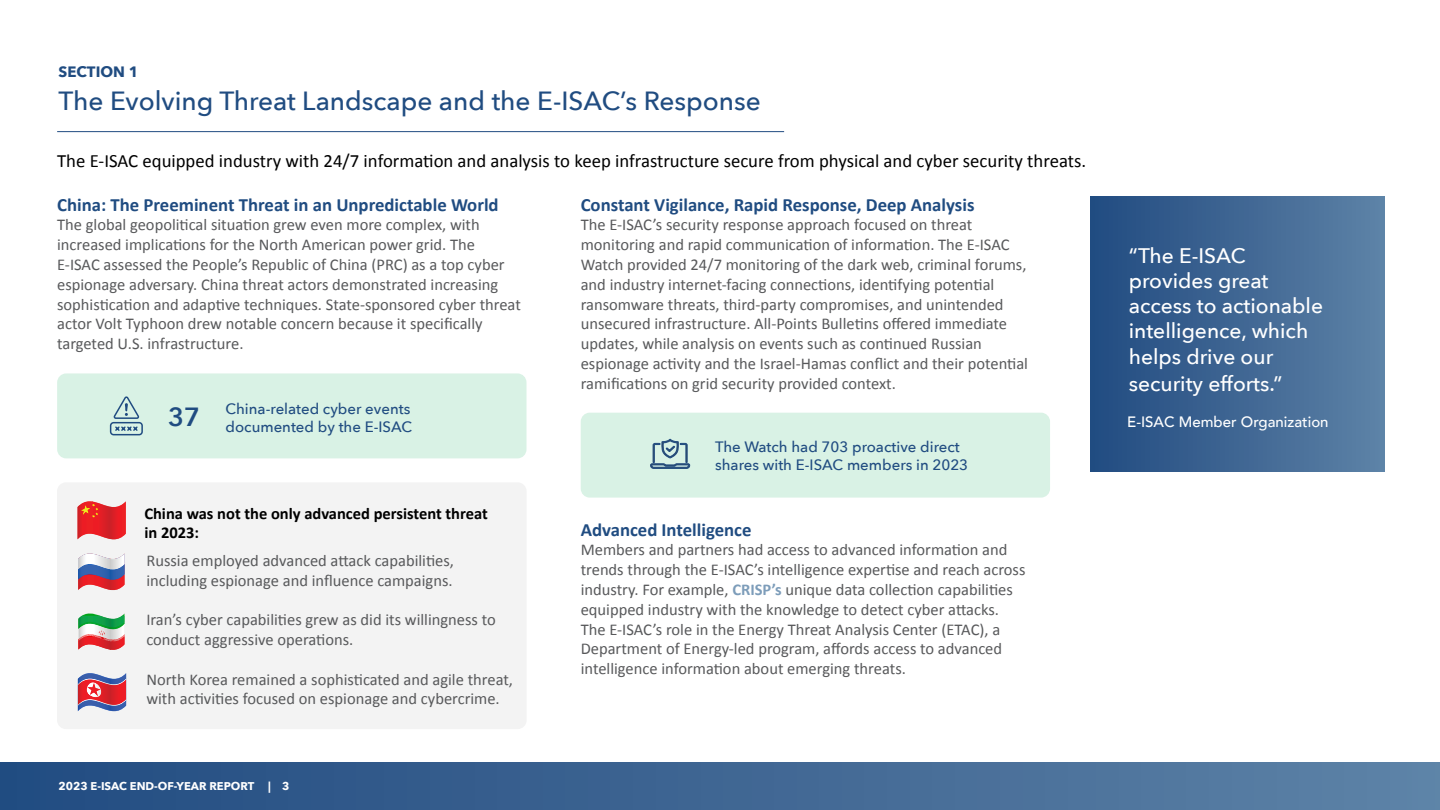
<style>
.page{position:relative;width:1440px;height:810px;background:#fff}
.page>*{position:absolute;margin:0;border:0;box-sizing:border-box;transform-origin:0 0}
.t1{font:500 26.25px "Avenir Next";color:#204c81}
.t2{font:500 21px/25.2px "Avenir Next";color:#fff}
.t3{font:18.75px "Calibri";color:#000}
.t4{font:700 18.75px "Calibri";color:#204c81}
.t5{font:16.5px/19.8px "Calibri";color:#58595b}
.t6{font:700 16.5px/19.8px "Calibri";color:#000}
.t7{font:500 15px/18px "Avenir Next";color:#204c81;text-align:right}
.t8{font:500 15px "Avenir";color:#fff}
.t9{font:700 15px "Avenir Next";color:#204c81}
.t10{font:700 11.25px "Avenir Next";color:#fff}
.s1{font-weight:600;font-size:26.25px}
.s2{font-weight:700;color:#7d9dba}
</style>
<div class="page">
<div style="left:0;top:763px;width:1440px;height:47px;background:linear-gradient(to right,#214b80,#5d82a6)"></div>
<div style="left:1091px;top:197px;width:293px;height:275px;background:linear-gradient(to right,#214b81,#5d82a6)"></div>
<hr style="left:57px;top:131px;width:727px;height:1px;background:#204c81">
<div style="left:57px;top:482px;width:470px;height:247px;background:#f3f3f3;border-radius:9px"></div>
<svg style="left:78px;top:553px;width:47px;height:38px"></svg>
<svg style="left:78px;top:613px;width:47px;height:37px"></svg>
<img style="left:79px;top:624px;width:45px;height:4px">
<svg style="left:78px;top:673px;width:48px;height:39px"></svg>
<div style="left:57px;top:373px;width:469px;height:85px;background:#d9f2e5;border-radius:9px"></div>
<svg style="left:109px;top:396px;width:34px;height:40px"></svg>
<div style="left:581px;top:413px;width:469px;height:85px;background:#d9f2e5;border-radius:9px"></div>
<svg style="left:77px;top:501px;width:49px;height:39px;background:#e64748"></svg>
<svg style="left:650px;top:412px;width:40px;height:57px"></svg>
<p class="t9" style="left:59px;top:59px;width:81px">SECTION 1</p>
<h1 class="t1" style="left:59px;top:78px;width:704px">The Evolving Threat Landscape and the E-ISAC’s Response</h1>
<p class="t3" style="left:57px;top:148px;width:1030px">The E-ISAC equipped industry with 24/7 information and analysis to keep infrastructure secure from physical and cyber security threats.</p>
<p class="t4" style="left:57px;top:191px;width:443px">China: The Preeminent Threat in an Unpredictable World</p>
<p class="t5" style="left:57px;top:214px;width:465px">The global geopolitical situation grew even more complex, with increased implications for the North American power grid. The E-ISAC assessed the People’s Republic of China (PRC) as a top cyber espionage adversary. China threat actors demonstrated increasing sophistication and adaptive techniques. State-sponsored cyber threat actor Volt Typhoon drew notable concern because it specifically targeted U.S. infrastructure.</p>
<p class="t7" style="left:168px;top:400px;width:246px"><span class="s1">37</span> China-related cyber events documented by the E-ISAC</p>
<p class="t6" style="left:144px;top:503px;width:345px">China was not the only advanced persistent threat in 2023:</p>
<p class="t5" style="left:146px;top:550px;width:309px">Russia employed advanced attack capabilities, including espionage and influence campaigns.</p>
<p class="t5" style="left:146px;top:609px;width:351px">Iran’s cyber capabilities grew as did its willingness to conduct aggressive operations.</p>
<p class="t5" style="left:146px;top:669px;width:368px">North Korea remained a sophisticated and agile threat, with activities focused on espionage and cybercrime.</p>
<p class="t10" style="left:59px;top:776px;width:232px">2023 E-ISAC END-OF-YEAR REPORT | 3</p>
<p class="t4" style="left:581px;top:191px;width:395px">Constant Vigilance, Rapid Response, Deep Analysis</p>
<p class="t5" style="left:581px;top:214px;width:449px">The E-ISAC’s security response approach focused on threat monitoring and rapid communication of information. The E-ISAC Watch provided 24/7 monitoring of the dark web, criminal forums, and industry internet-facing connections, identifying potential ransomware threats, third-party compromises, and unintended unsecured infrastructure. All-Points Bulletins offered immediate updates, while analysis on events such as continued Russian espionage activity and the Israel-Hamas conflict and their potential ramifications on grid security provided context.</p>
<p class="t7" style="left:715px;top:438px;width:255px;text-align:left">The Watch had 703 proactive direct shares with E-ISAC members in 2023</p>
<p class="t4" style="left:581px;top:516px;width:172px">Advanced Intelligence</p>
<p class="t5" style="left:581px;top:540px;width:446px">Members and partners had access to advanced information and trends through the E-ISAC’s intelligence expertise and reach across industry. For example, <span class="s2">CRISP’s</span> unique data collection capabilities equipped industry with the knowledge to detect cyber attacks.<br>The E-ISAC’s role in the Energy Threat Analysis Center (ETAC), a Department of Energy-led program, affords access to advanced intelligence information about emerging threats.</p>
<p class="t2" style="left:1129px;top:242px;width:196px">“The E-ISAC provides great access to actionable intelligence, which helps drive our</p>
<p class="t2" style="left:1129px;top:370px;width:155px">security efforts.”</p>
<p class="t8" style="left:1127px;top:408px;width:203px">E-ISAC Member Organization</p>
</div>
